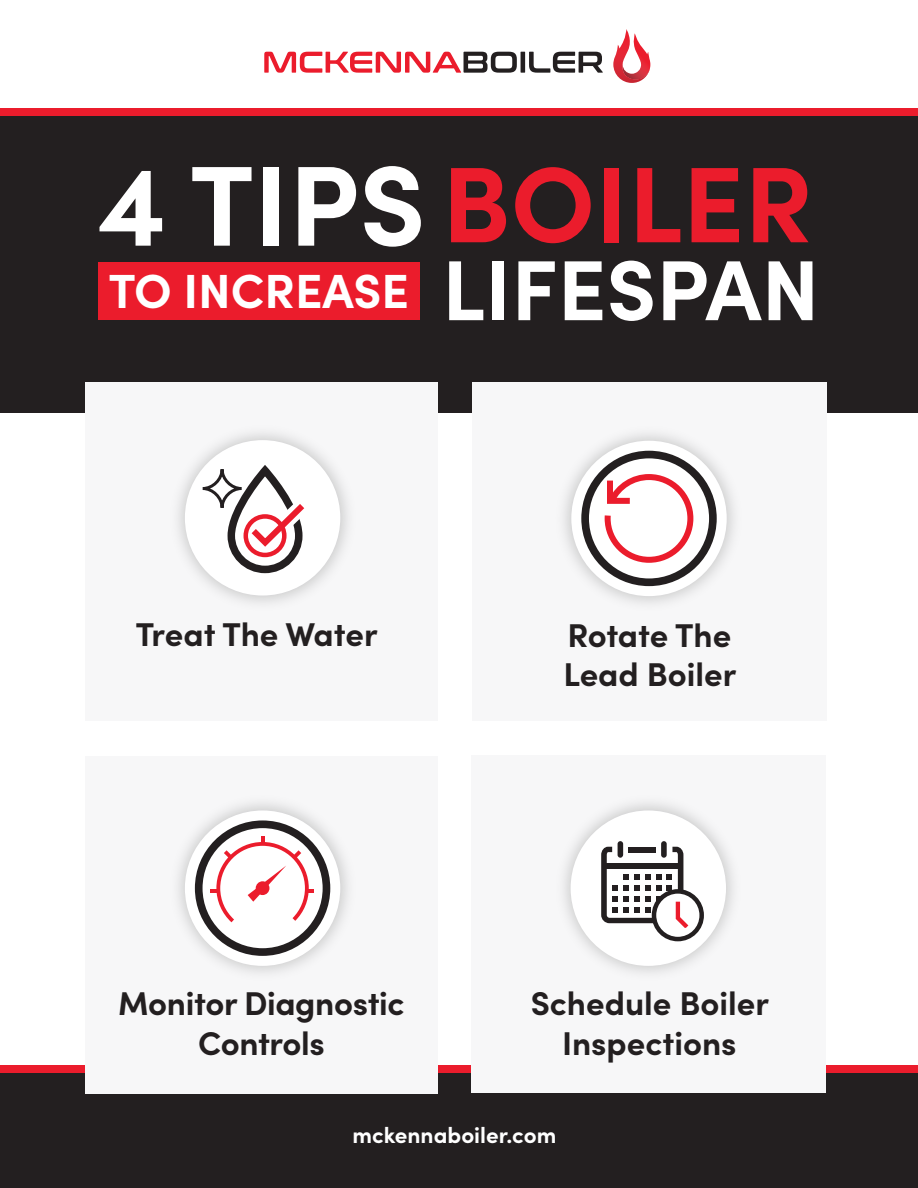
<style>
.page{position:relative;width:918px;height:1188px;background:#fff}
.page>*{position:absolute;margin:0;border:0;box-sizing:border-box;transform-origin:0 0}
.t1{font:700 107.7px "Sofia Pro";color:#eb1c2c}
.t2{font:700 48px "Sofia Pro";color:#fff}
.t3{font:700 33px/39.6px "Sofia Pro";color:#231f20;text-align:center}
.t4{font:700 22.5px "Sofia Pro";color:#fff}
.s1{font-size:114px;color:#fff}
.s2{font-size:85.35px}
</style>
<div class="page">
<div style="left:0;top:115px;width:918px;height:298px;background:#231f20"></div>
<div style="left:0;top:1069px;width:918px;height:119px;background:#231f20"></div>
<div style="left:0;top:109px;width:918px;height:7px;background:#eb1c2c"></div>
<div style="left:0;top:1065px;width:918px;height:7px;background:#eb1c2c"></div>
<svg style="left:264px;top:52px;width:253px;height:21px"></svg>
<hr style="left:521px;top:52px;width:4px;height:21px;background:#231f20">
<svg style="left:529px;top:52px;width:74px;height:21px"></svg>
<svg style="left:613px;top:29px;width:37px;height:54px"></svg>
<div style="left:98px;top:263px;width:322px;height:57px;background:#eb1c2c"></div>
<div style="left:85px;top:382px;width:353px;height:339px;background:#f7f7f8"></div>
<div style="left:472px;top:382px;width:355px;height:339px;background:#f7f7f8"></div>
<div style="left:85px;top:756px;width:353px;height:338px;background:#f7f7f8"></div>
<div style="left:471px;top:756px;width:354px;height:337px;background:#f7f7f8"></div>
<img style="left:178px;top:803px;width:170px;height:170px">
<div style="left:185px;top:810px;width:155px;height:156px;background:#fff;border-radius:50%"></div>
<img style="left:564px;top:803px;width:169px;height:170px">
<div style="left:571px;top:810px;width:155px;height:156px;background:#fff;border-radius:50%"></div>
<img style="left:178px;top:433px;width:170px;height:170px">
<div style="left:185px;top:440px;width:155px;height:156px;background:#fff;border-radius:50%"></div>
<img style="left:564px;top:434px;width:170px;height:169px">
<div style="left:571px;top:441px;width:156px;height:155px;background:#fff;border-radius:50%"></div>
<svg style="left:195px;top:820px;width:135px;height:136px"></svg>
<div style="left:618px;top:841px;width:5px;height:17px;background:#231f20;border-radius:3px"></div>
<div style="left:661px;top:841px;width:6px;height:17px;background:#231f20;border-radius:3px"></div>
<svg style="left:654px;top:891px;width:48px;height:48px"></svg>
<div style="left:652px;top:889px;width:52px;height:52px;border:4px solid #231f20;border-radius:50%"></div>
<svg style="left:601px;top:847px;width:88px;height:83px"></svg>
<div style="left:244px;top:514px;width:43px;height:43px;border:4px solid #eb1c2c;border-radius:50%"></div>
<div style="left:228px;top:467px;width:75px;height:106px;border:8px solid #231f20;border-radius:34px"></div>
<svg style="left:245px;top:485px;width:60px;height:66px"></svg>
<div style="left:201px;top:468px;width:42px;height:41px;border:3px solid #231f20;border-radius:50%"></div>
<svg style="left:581px;top:451px;width:136px;height:135px"></svg>
<h1 class="t1" style="left:98px;top:122px;width:716px"><span class="s1">4 TIPS</span>BOILER</h1>
<h2 class="t2" style="left:109px;top:255px;width:712px">TO INCREASE <span class="s2">LIFESPAN</span></h2>
<p class="t3" style="left:136px;top:612px;width:243px">Treat The Water</p>
<p class="t3" style="left:563px;top:613px;width:174px;text-align:left">Rotate The<br>Lead Boiler</p>
<p class="t3" style="left:118px;top:981px;width:288px">Monitor Diagnostic<br>Controls</p>
<p class="t3" style="left:531px;top:981px;width:240px">Schedule Boiler<br>Inspections</p>
<p class="t4" style="left:353px;top:1118px;width:205px">mckennaboiler.com</p>
</div>
